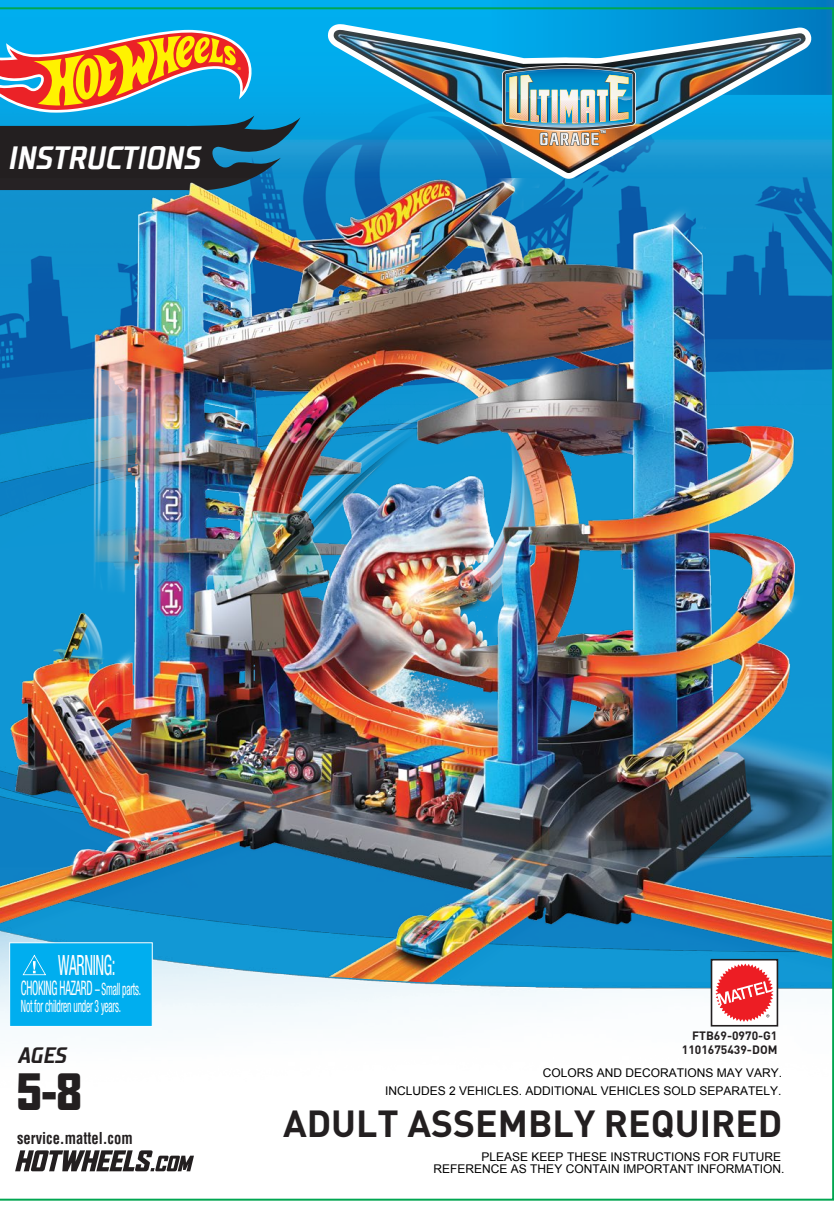
<style>
.page{position:relative;width:834px;height:1207px;background:#fff}
.page>*{position:absolute;margin:0;border:0;box-sizing:border-box;transform-origin:0 0}
.t1{font:900 48px "Agency FB";color:#231f20}
.t2{font:700 37.2px "DIN";color:#231f20}
.t3{font:italic 700 32.2px "TT Supermolot Condensed";color:#fff}
.t4{font:condensed 28px "Helvetica Neue LT Std";letter-spacing:-.025em;color:#fff;scale:.56 1}
.t5{font:italic 700 22.4px "TT Supermolot Condensed";color:#231f20}
.t6{font:condensed 20px "Helvetica Neue LT Std";letter-spacing:-.025em;color:#fff;scale:.56 1}
.t7{font:condensed 17px "Helvetica Neue LT Std";letter-spacing:-.025em;color:#fff;scale:.56 1}
.t8{font:700 condensed 16px "Helvetica LT Std";color:#231f20;scale:.91 1}
.t9{font:12px/12px "Arial";color:#000;text-align:right}
.t10{font:12px "Arial";color:#010101}
.t11{font:700 12px/14.4px "DIN";color:#231f20;text-align:right}
.t12{font:3.8px "Helvetica Neue";color:#fff200}
.s1{font-size:17px}
</style>
<div class="page">
<img style="left:0;top:7px;width:834px;height:1193px">
<svg style="left:318px;top:17px;width:498px;height:167px;background:#1697d4"></svg>
<img style="left:333px;top:30px;width:473px;height:143px">
<img style="left:411px;top:0;width:423px;height:146px">
<h3 class="t3" style="left:9px;top:139px;width:194px">INSTRUCTIONS</h3>
<p class="t12" style="left:238px;top:65px;width:5px">®</p>
<h3 class="t4" style="left:58px;top:948px;width:104px">WARNING:</h3>
<h3 class="t6" style="left:21px;top:975px;width:216px">CHOKING HAZARD <span class="s1">– Small parts.</span></h3>
<h3 class="t7" style="left:21px;top:995px;width:180px">Not for children under 3 years.</h3>
<h3 class="t5" style="left:19px;top:1041px;width:50px">AGES</h3>
<h1 class="t1" style="left:17px;top:1064px;width:66px">5-8</h1>
<h3 class="t8" style="left:17px;top:1128px;width:129px">service.mattel.com</h3>
<p class="t11" style="left:682px;top:1027px;width:97px">FTB69-0970-G1<br>1101675439-DOM</p>
<p class="t10" style="left:543px;top:1064px;width:241px">COLORS AND DECORATIONS MAY VARY.</p>
<p class="t10" style="left:385px;top:1082px;width:398px">INCLUDES 2 VEHICLES. ADDITIONAL VEHICLES SOLD SEPARATELY.</p>
<h2 class="t2" style="left:283px;top:1098px;width:501px">ADULT ASSEMBLY REQUIRED</h2>
<p class="t9" style="left:434px;top:1150px;width:352px">PLEASE KEEP THESE INSTRUCTIONS FOR FUTURE<br>REFERENCE AS THEY CONTAIN IMPORTANT INFORMATION.</p>
</div>
